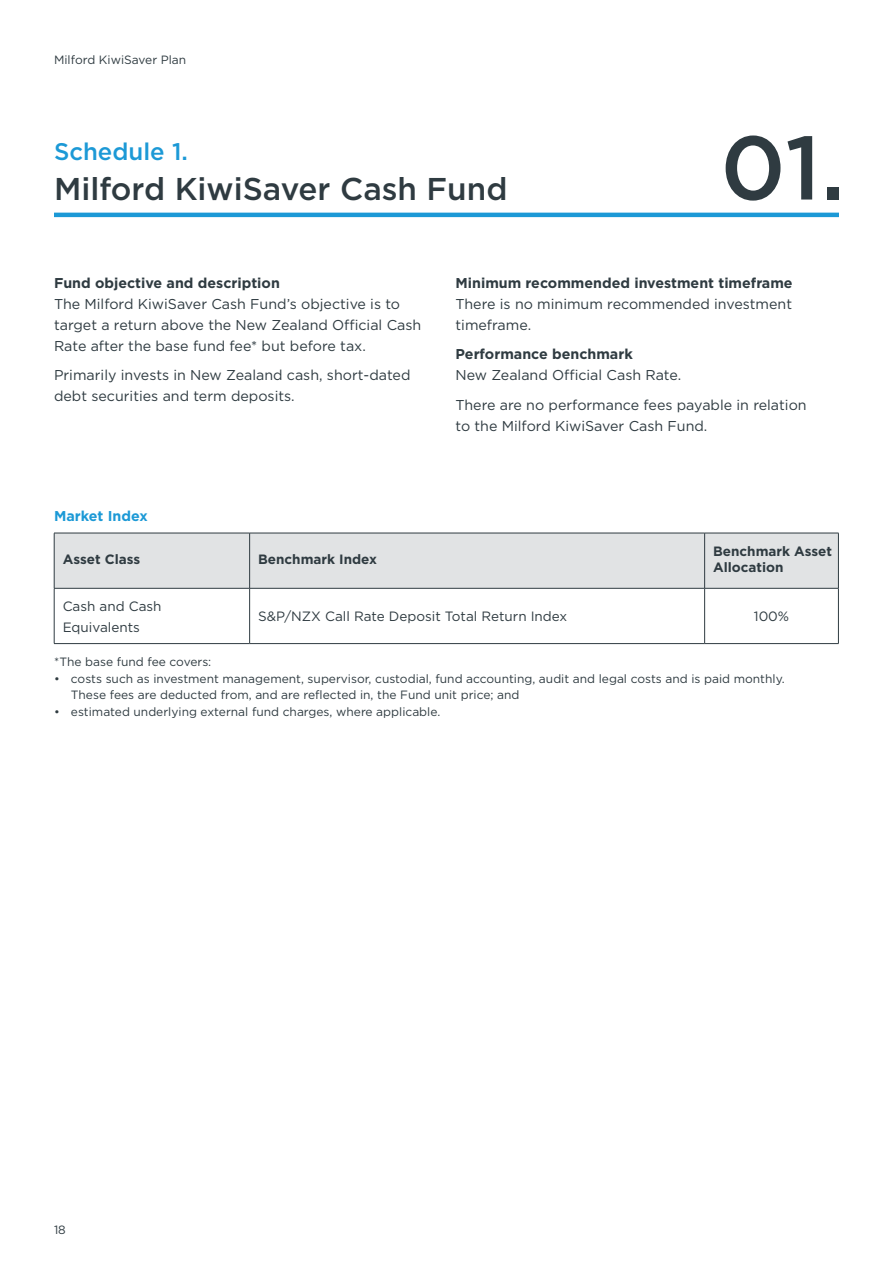
<style>
.page{position:relative;width:893px;height:1263px;background:#fff}
.page>*{position:absolute;margin:0;border:0;box-sizing:border-box;transform-origin:0 0}
.t1{font:500 90px "Gotham";color:#2f3b41}
.t2{font:500 31.5px "Gotham";color:#2f3b41}
.t3{font:500 24px "Gotham";color:#1c99d6}
.Body_copy{font:14.25px/21px "Gotham";color:#2f3b41}
.Bold_body_subheader{font:700 14.25px "Gotham";color:#2f3b41}
.Body_copy-2{font:700 14.25px "Gotham";color:#2f3b41}
.Bold_body_subheader-2{font:700 14.25px "Gotham";color:#1c99d6}
.Bold_grey_subheaders_1mm_drop{font:13.5px/21px "Gotham";color:#2f3b41}
.t4{font:700 13.5px/16.2px "Gotham";color:#2f3b41}
.Body_copy-3{font:12px/16.5px "Gotham";color:#2f3b41}
</style>
<div class="page">
<hr style="left:54px;top:213px;width:785px;height:4px;background:#1c99d6">
<svg style="left:55px;top:534px;width:783px;height:109px"></svg>
<hr style="left:249px;top:533px;width:1px;height:55px;background:#2f3b41">
<hr style="left:704px;top:533px;width:1px;height:55px;background:#2f3b41">
<hr style="left:250px;top:533px;width:455px;height:1px;background:#2f3b41">
<hr style="left:705px;top:533px;width:134px;height:1px;background:#2f3b41">
<hr style="left:838px;top:533px;width:1px;height:55px;background:#2f3b41">
<hr style="left:54px;top:588px;width:196px;height:1px;background:#2f3b41">
<hr style="left:54px;top:588px;width:1px;height:55px;background:#2f3b41">
<hr style="left:250px;top:588px;width:455px;height:1px;background:#2f3b41">
<hr style="left:249px;top:588px;width:1px;height:55px;background:#2f3b41">
<hr style="left:705px;top:588px;width:134px;height:1px;background:#2f3b41">
<hr style="left:704px;top:588px;width:1px;height:55px;background:#2f3b41">
<hr style="left:838px;top:588px;width:1px;height:55px;background:#2f3b41">
<hr style="left:54px;top:643px;width:196px;height:1px;background:#2f3b41">
<hr style="left:250px;top:643px;width:455px;height:1px;background:#2f3b41">
<hr style="left:705px;top:643px;width:134px;height:1px;background:#2f3b41">
<hr style="left:54px;top:533px;width:196px;height:1px;background:#2f3b41">
<hr style="left:54px;top:533px;width:1px;height:55px;background:#2f3b41">
<p class="Body_copy-3" style="left:54px;top:51px;width:134px">Milford KiwiSaver Plan</p>
<p class="t3" style="left:54px;top:136px;width:135px">Schedule 1.</p>
<p class="t2" style="left:54px;top:168px;width:455px">Milford KiwiSaver Cash Fund</p>
<p class="t1" style="left:720px;top:109px;width:126px">01.</p>
<p class="Bold_body_subheader" style="left:54px;top:273px;width:227px">Fund objective and description</p>
<p class="Body_copy" style="left:54px;top:293px;width:369px">The Milford KiwiSaver Cash Fund’s objective is to target a return above the New Zealand Official Cash<br>Rate after the base fund fee* but before tax.</p>
<p class="Body_copy" style="left:54px;top:364px;width:358px">Primarily invests in New Zealand cash, short-dated debt securities and term deposits.</p>
<p class="Bold_body_subheader-2" style="left:54px;top:506px;width:95px">Market Index</p>
<p class="Body_copy-2" style="left:455px;top:273px;width:339px">Minimum recommended investment timeframe</p>
<p class="Body_copy" style="left:455px;top:293px;width:338px">There is no minimum recommended investment timeframe.</p>
<p class="Bold_body_subheader" style="left:455px;top:345px;width:179px">Performance benchmark</p>
<p class="Body_copy" style="left:455px;top:364px;width:227px">New Zealand Official Cash Rate.</p>
<p class="Body_copy" style="left:455px;top:394px;width:353px">There are no performance fees payable in relation to the Milford KiwiSaver Cash Fund.</p>
<p class="t4" style="left:63px;top:551px;width:79px">Asset Class</p>
<p class="t4" style="left:258px;top:551px;width:120px">Benchmark Index</p>
<p class="t4" style="left:713px;top:543px;width:121px">Benchmark Asset<br>Allocation</p>
<p class="Bold_grey_subheaders_1mm_drop" style="left:63px;top:595px;width:100px">Cash and Cash<br>Equivalents</p>
<p class="Bold_grey_subheaders_1mm_drop" style="left:258px;top:606px;width:311px">S&amp;P/NZX Call Rate Deposit Total Return Index</p>
<p class="Bold_grey_subheaders_1mm_drop" style="left:754px;top:606px;width:37px">100%</p>
<p class="Body_copy-3" style="left:54px;top:653px;width:159px">*The base fund fee covers:</p>
<p class="Body_copy-3" style="left:71px;top:670px;width:715px;text-indent:-17px">• costs such as investment management, supervisor, custodial, fund accounting, audit and legal costs and is paid monthly.<br>These fees are deducted from, and are reflected in, the Fund unit price; and</p>
<p class="Body_copy-3" style="left:54px;top:703px;width:387px">• estimated underlying external fund charges, where applicable.</p>
<p class="Body_copy-3" style="left:54px;top:1221px;width:13px">18</p>
</div>
